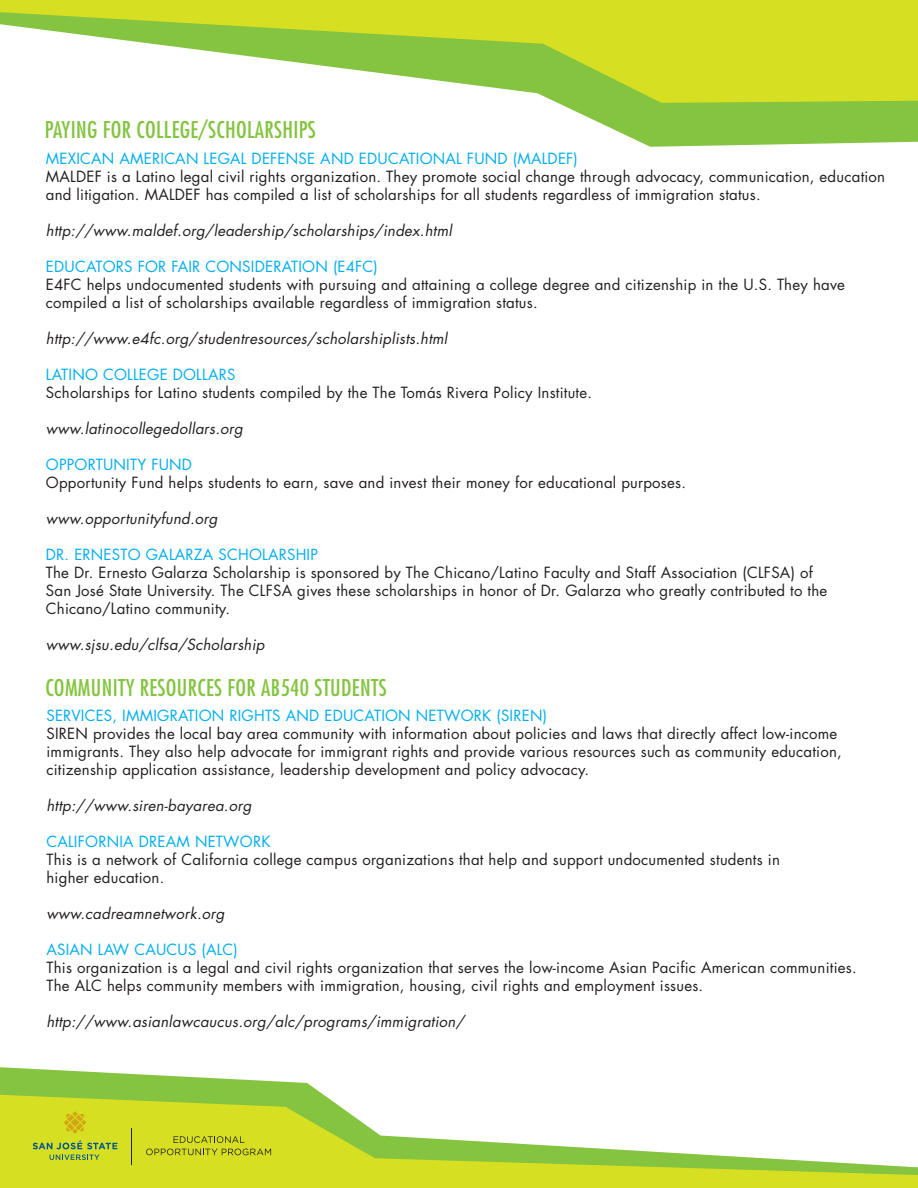
<style>
.page{position:relative;width:918px;height:1188px;background:#fff}
.page>*{position:absolute;margin:0;border:0;box-sizing:border-box;transform-origin:0 0}
.t1{font:condensed 22.5px "Futura";letter-spacing:.015em;color:#84c440}
.t2{font:15px/18px "Futura";letter-spacing:.015em;color:#231f20}
.t3{font:italic 15px "Futura";letter-spacing:.015em;color:#231f20}
.t4{font:15px "Futura";letter-spacing:.015em;color:#00aeef}
</style>
<div class="page">
<svg style="left:558px;top:103px;width:360px;height:44px;fill:#84c440"></svg>
<svg style="left:0;top:0;width:918px;height:103px;fill:#d6df21"></svg>
<svg style="left:0;top:1067px;width:324px;height:28px;fill:#84c440"></svg>
<svg style="left:0;top:1095px;width:918px;height:93px"></svg>
<svg style="left:64px;top:1111px;width:22px;height:23px"></svg>
<hr style="left:132px;top:1128px;width:1px;height:36px;background:#231f20">
<svg style="left:50px;top:1155px;width:49px;height:5px"></svg>
<svg style="left:33px;top:1140px;width:84px;height:9px"></svg>
<svg style="left:174px;top:1136px;width:70px;height:7px"></svg>
<svg style="left:146px;top:1149px;width:125px;height:6px"></svg>
<h1 class="t1" style="left:45px;top:117px;width:273px">PAYING FOR COLLEGE/SCHOLARSHIPS</h1>
<p class="t4" style="left:46px;top:149px;width:534px">MEXICAN AMERICAN LEGAL DEFENSE AND EDUCATIONAL FUND (MALDEF)</p>
<p class="t2" style="left:46px;top:167px;width:841px">MALDEF is a Latino legal civil rights organization. They promote social change through advocacy, communication, education and litigation. MALDEF has compiled a list of scholarships for all students regardless of immigration status.</p>
<p class="t3" style="left:46px;top:221px;width:408px">http://www.maldef.org/leadership/scholarships/index.html</p>
<p class="t4" style="left:46px;top:257px;width:334px">EDUCATORS FOR FAIR CONSIDERATION (E4FC)</p>
<p class="t2" style="left:46px;top:275px;width:801px">E4FC helps undocumented students with pursuing and attaining a college degree and citizenship in the U.S. They have compiled a list of scholarships available regardless of immigration status.</p>
<p class="t3" style="left:46px;top:329px;width:403px">http://www.e4fc.org/studentresources/scholarshiplists.html</p>
<p class="t4" style="left:46px;top:365px;width:191px">LATINO COLLEGE DOLLARS</p>
<p class="t2" style="left:46px;top:383px;width:548px">Scholarships for Latino students compiled by the The Tomás Rivera Policy Institute.</p>
<p class="t3" style="left:46px;top:419px;width:198px">www.latinocollegedollars.org</p>
<p class="t4" style="left:46px;top:455px;width:148px">OPPORTUNITY FUND</p>
<p class="t2" style="left:46px;top:473px;width:642px">Opportunity Fund helps students to earn, save and invest their money for educational purposes.</p>
<p class="t3" style="left:46px;top:509px;width:173px">www.opportunityfund.org</p>
<p class="t4" style="left:46px;top:545px;width:274px">DR. ERNESTO GALARZA SCHOLARSHIP</p>
<p class="t2" style="left:46px;top:563px;width:783px">The Dr. Ernesto Galarza Scholarship is sponsored by The Chicano/Latino Faculty and Staff Association (CLFSA) of<br>San José State University. The CLFSA gives these scholarships in honor of Dr. Galarza who greatly contributed to the<br>Chicano/Latino community.</p>
<p class="t3" style="left:46px;top:635px;width:220px">www.sjsu.edu/clfsa/Scholarship</p>
<h1 class="t1" style="left:45px;top:674px;width:343px">COMMUNITY RESOURCES FOR AB540 STUDENTS</h1>
<p class="t4" style="left:46px;top:706px;width:502px">SERVICES, IMMIGRATION RIGHTS AND EDUCATION NETWORK (SIREN)</p>
<p class="t2" style="left:46px;top:725px;width:797px">SIREN provides the local bay area community with information about policies and laws that directly affect low-income immigrants. They also help advocate for immigrant rights and provide various resources such as community education, citizenship application assistance, leadership development and policy advocacy.</p>
<p class="t3" style="left:46px;top:796px;width:206px">http://www.siren-bayarea.org</p>
<p class="t4" style="left:46px;top:832px;width:226px">CALIFORNIA DREAM NETWORK</p>
<p class="t2" style="left:46px;top:851px;width:735px">This is a network of California college campus organizations that help and support undocumented students in higher education.</p>
<p class="t3" style="left:46px;top:904px;width:180px">www.cadreamnetwork.org</p>
<p class="t4" style="left:46px;top:940px;width:193px">ASIAN LAW CAUCUS (ALC)</p>
<p class="t2" style="left:46px;top:959px;width:812px">This organization is a legal and civil rights organization that serves the low-income Asian Pacific American communities.<br>The ALC helps community members with immigration, housing, civil rights and employment issues.</p>
<p class="t3" style="left:46px;top:1012px;width:419px">http://www.asianlawcaucus.org/alc/programs/immigration/</p>
</div>
